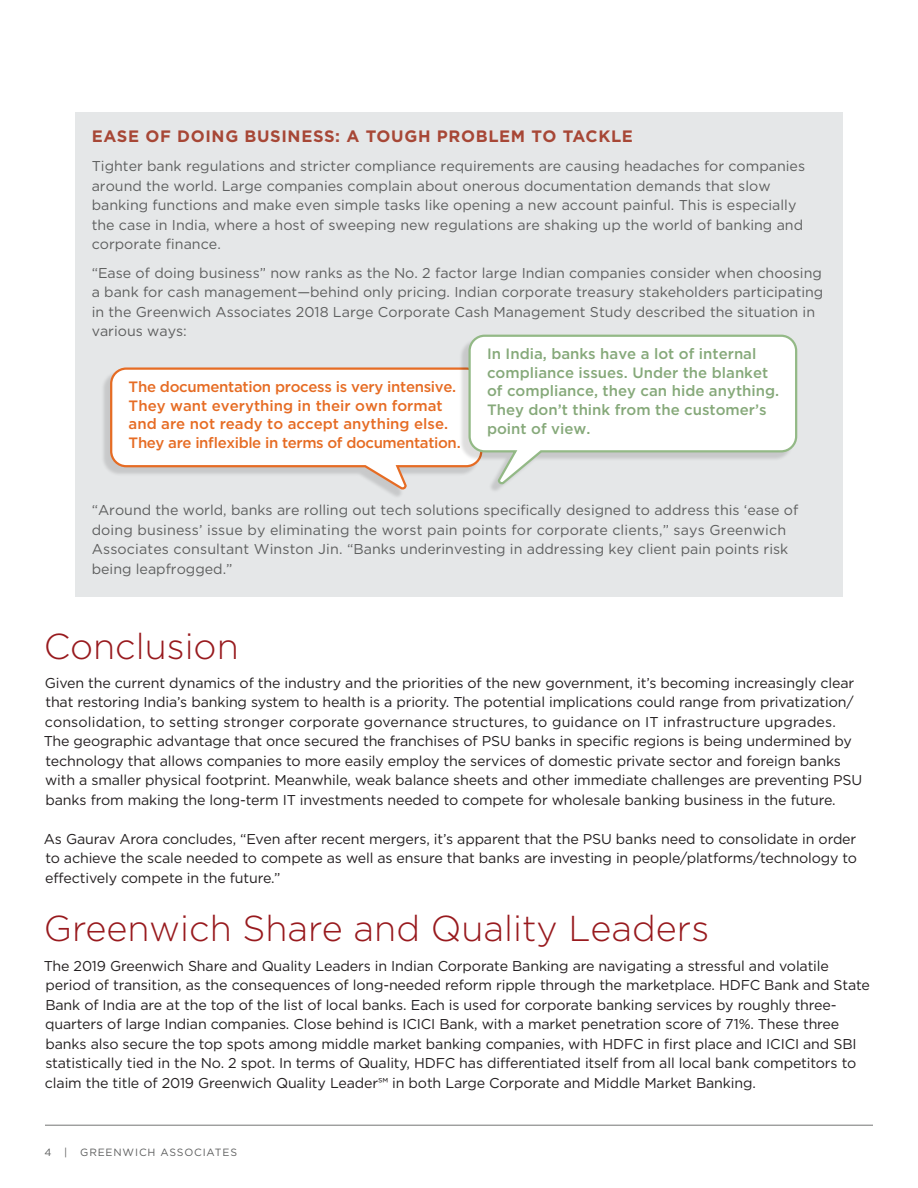
<style>
.page{position:relative;width:918px;height:1188px;background:#fff}
.page>*{position:absolute;margin:0;border:0;box-sizing:border-box;transform-origin:0 0}
.body_text{font:300 36px "Gotham";color:#981a1e}
.headline_1{font:300 36px "Gotham";color:#981a1e}
.t1{font:700 16.5px "Gotham";letter-spacing:.04em;color:#a74736}
.t2{font:500 15px/18.8px "Gotham";letter-spacing:-.02em;color:#e66c24}
.t3{font:500 15px/18.8px "Gotham";color:#86a97a}
.body_text-2{font:14.25px/19.5px "Gotham";letter-spacing:-.01em;color:#231f20}
.t4{font:14.25px/19.5px "Gotham";color:#5e5f5f}
.footer___folio_-_all{font:10.5px "Gotham";letter-spacing:.08em;color:#5e5f5f}
</style>
<div class="page">
<hr style="left:45px;top:1125px;width:828px;height:1px;background:#737473">
<div style="left:75px;top:112px;width:768px;height:485px;background:#e5e7e8"></div>
<img style="left:103px;top:376px;width:302px;height:121px">
<svg style="left:109px;top:367px;width:349px;height:122px;background:#f7f2ef"></svg>
<img style="left:458px;top:344px;width:45px;height:147px">
<svg style="left:467px;top:334px;width:331px;height:151px"></svg>
<p class="t1" style="left:92px;top:125px;width:543px">EASE OF DOING BUSINESS: A TOUGH PROBLEM TO TACKLE</p>
<p class="t4" style="left:92px;top:156px;width:715px">Tighter bank regulations and stricter compliance requirements are causing headaches for companies around the world. Large companies complain about onerous documentation demands that slow banking functions and make even simple tasks like opening a new account painful. This is especially the case in India, where a host of sweeping new regulations are shaking up the world of banking and corporate finance.</p>
<p class="t4" style="left:92px;top:263px;width:733px">“Ease of doing business” now ranks as the No. 2 factor large Indian companies consider when choosing a bank for cash management—behind only pricing. Indian corporate treasury stakeholders participating in the Greenwich Associates 2018 Large Corporate Cash Management Study described the situation in various ways:</p>
<p class="t2" style="left:129px;top:377px;width:333px">The documentation process is very intensive.<br>They want everything in their own format and are not ready to accept anything else.<br>They are inflexible in terms of documentation.</p>
<p class="t3" style="left:487px;top:344px;width:294px">In India, banks have a lot of internal compliance issues. Under the blanket of compliance, they can hide anything.<br>They don’t think from the customer’s point of view.</p>
<p class="t4" style="left:92px;top:500px;width:708px">“Around the world, banks are rolling out tech solutions specifically designed to address this ‘ease of doing business’ issue by eliminating the worst pain points for corporate clients,” says Greenwich Associates consultant Winston Jin. “Banks underinvesting in addressing key client pain points risk being leapfrogged.”</p>
<p class="headline_1" style="left:44px;top:623px;width:196px">Conclusion</p>
<p class="body_text-2" style="left:44px;top:673px;width:820px">Given the current dynamics of the industry and the priorities of the new government, it’s becoming increasingly clear that restoring India’s banking system to health is a priority. The potential implications could range from privatization/ consolidation, to setting stronger corporate governance structures, to guidance on IT infrastructure upgrades.<br>The geographic advantage that once secured the franchises of PSU banks in specific regions is being undermined by technology that allows companies to more easily employ the services of domestic private sector and foreign banks with a smaller physical footprint. Meanwhile, weak balance sheets and other immediate challenges are preventing PSU banks from making the long-term IT investments needed to compete for wholesale banking business in the future.</p>
<p class="body_text-2" style="left:44px;top:829px;width:815px;text-align:justify">As Gaurav Arora concludes, “Even after recent mergers, it’s apparent that the PSU banks need to consolidate in order to achieve the scale needed to compete as well as ensure that banks are investing in people/platforms/technology to effectively compete in the future.”</p>
<p class="body_text" style="left:44px;top:906px;width:667px">Greenwich Share and Quality Leaders</p>
<p class="body_text-2" style="left:44px;top:955px;width:828px">The 2019 Greenwich Share and Quality Leaders in Indian Corporate Banking are navigating a stressful and volatile period of transition, as the consequences of long-needed reform ripple through the marketplace. HDFC Bank and State Bank of India are at the top of the list of local banks. Each is used for corporate banking services by roughly three&shy;quarters of large Indian companies. Close behind is ICICI Bank, with a market penetration score of 71%. These three banks also secure the top spots among middle market banking companies, with HDFC in first place and ICICI and SBI statistically tied in the No. 2 spot. In terms of Quality, HDFC has differentiated itself from all local bank competitors to claim the title of 2019 Greenwich Quality Leader℠ in both Large Corporate and Middle Market Banking.</p>
<p class="footer___folio_-_all" style="left:44px;top:1145px;width:194px">4 | GREENWICH ASSOCIATES</p>
</div>
